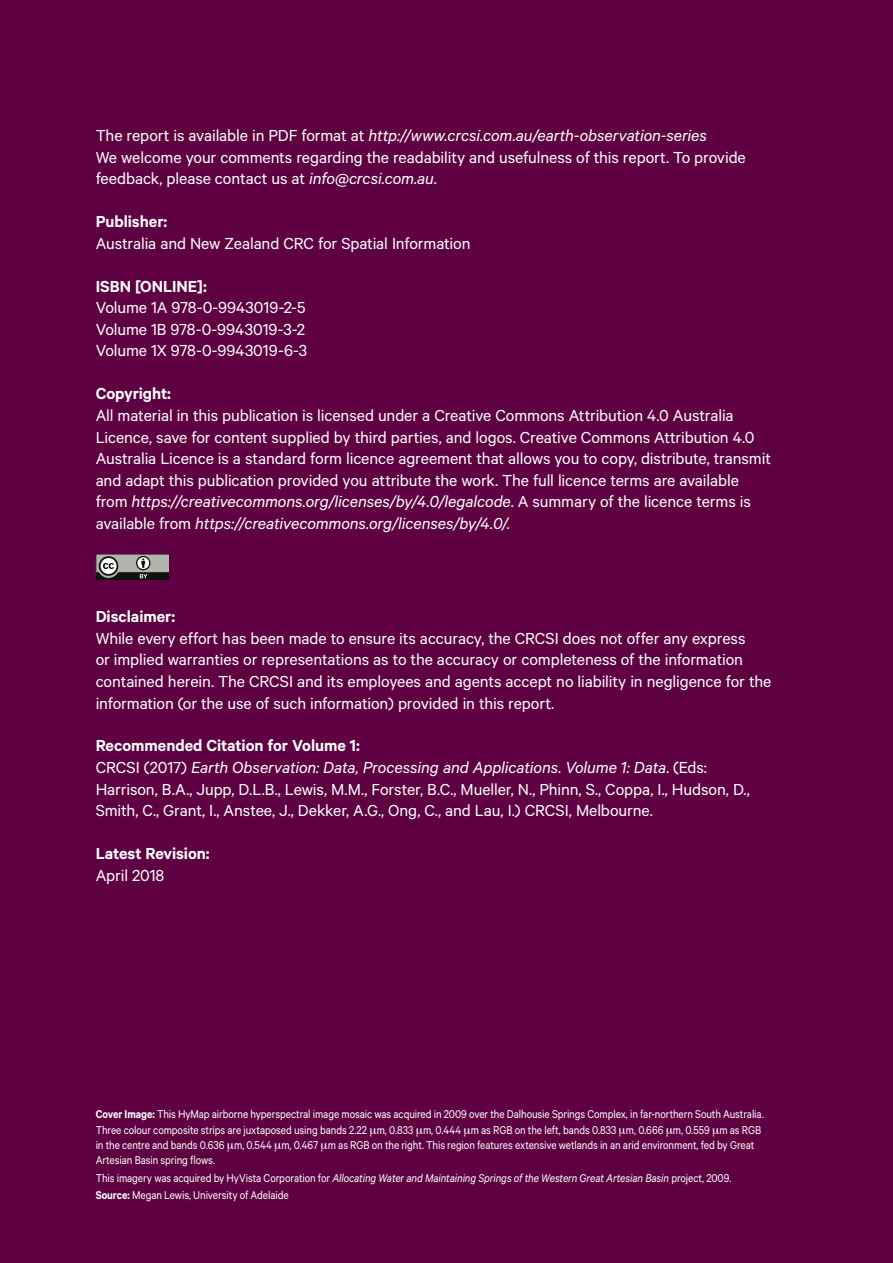
<style>
.page{position:relative;width:893px;height:1263px;background:#5e0042}
.page>*{position:absolute;margin:0;border:0;box-sizing:border-box;transform-origin:0 0}
.t1{font:18px/21.6px "Calibre";letter-spacing:-.005em;color:#fff}
.t2{font:600 18px "Calibre";letter-spacing:-.005em;color:#fff}
.t3{font:12.75px/15.3px "Calibre";letter-spacing:-.01em;color:#fff;scale:.9 1}
.s1{font-style:italic}
.s2{font-weight:600}
</style>
<div class="page">
<svg style="left:96px;top:554px;width:73px;height:25px;background:#82847f"></svg>
<p class="t1" style="left:96px;top:124px;width:652px">The report is available in PDF format at <span class="s1">http://www.crcsi.com.au/earth-observation-series<br></span>We welcome your comments regarding the readability and usefulness of this report. To provide feedback, please contact us at <span class="s1">info@crcsi.com.au</span>.</p>
<p class="t2" style="left:96px;top:211px;width:73px">Publisher:</p>
<p class="t1" style="left:96px;top:232px;width:376px">Australia and New Zealand CRC for Spatial Information</p>
<p class="t2" style="left:96px;top:275px;width:113px">ISBN [ONLINE]:</p>
<p class="t1" style="left:96px;top:296px;width:213px">Volume 1A 978-0-9943019-2-5<br>Volume 1B 978-0-9943019-3-2<br>Volume 1X 978-0-9943019-6-3</p>
<p class="t2" style="left:96px;top:383px;width:77px">Copyright:</p>
<p class="t1" style="left:96px;top:404px;width:677px">All material in this publication is licensed under a Creative Commons Attribution 4.0 Australia Licence, save for content supplied by third parties, and logos. Creative Commons Attribution 4.0<br>Australia Licence is a standard form licence agreement that allows you to copy, distribute, transmit and adapt this publication provided you attribute the work. The full licence terms are available from <span class="s1">https://creativecommons.org/licenses/by/4.0/legalcode</span>. A summary of the licence terms is available from <span class="s1">https://creativecommons.org/licenses/by/4.0/</span>.</p>
<p class="t2" style="left:96px;top:606px;width:81px">Disclaimer:</p>
<p class="t1" style="left:96px;top:627px;width:677px">While every effort has been made to ensure its accuracy, the CRCSI does not offer any express<br>or implied warranties or representations as to the accuracy or completeness of the information contained herein. The CRCSI and its employees and agents accept no liability in negligence for the information (or the use of such information) provided in this report.</p>
<p class="t1" style="left:96px;top:734px;width:656px"><span class="s2">Recommended Citation for Volume 1:<br></span>CRCSI (2017) <span class="s1">Earth Observation: Data, Processing and Applications. Volume 1: Data</span>. (Eds:<br>Harrison, B.A., Jupp, D.L.B., Lewis, M.M., Forster, B.C., Mueller, N., Phinn, S., Coppa, I., Hudson, D., Smith, C., Grant, I., Anstee, J., Dekker, A.G., Ong, C., and Lau, I.) CRCSI, Melbourne.</p>
<p class="t2" style="left:96px;top:843px;width:116px">Latest Revision:</p>
<p class="t1" style="left:96px;top:864px;width:70px">April 2018</p>
<p class="t3" style="left:96px;top:1106px;width:744px"><span class="s2">Cover Image:</span> This HyMap airborne hyperspectral image mosaic was acquired in 2009 over the Dalhousie Springs Complex, in far-northern South Australia.<br>Three colour composite strips are juxtaposed using bands 2.22 m, 0.833 m, 0.444 m as RGB on the left, bands 0.833 m, 0.666 m, 0.559 m as RGB in the centre and bands 0.636 m, 0.544 m, 0.467 m as RGB on the right. This region features extensive wetlands in an arid environment, fed by Great Artesian Basin spring flows.</p>
<p class="t3" style="left:96px;top:1169px;width:708px;line-height:17.4px">This imagery was acquired by HyVista Corporation for <span class="s1">Allocating Water and Maintaining Springs of the Western Great Artesian Basin</span> project, 2009.<br><span class="s2">Source:</span> Megan Lewis, University of Adelaide</p>
</div>
